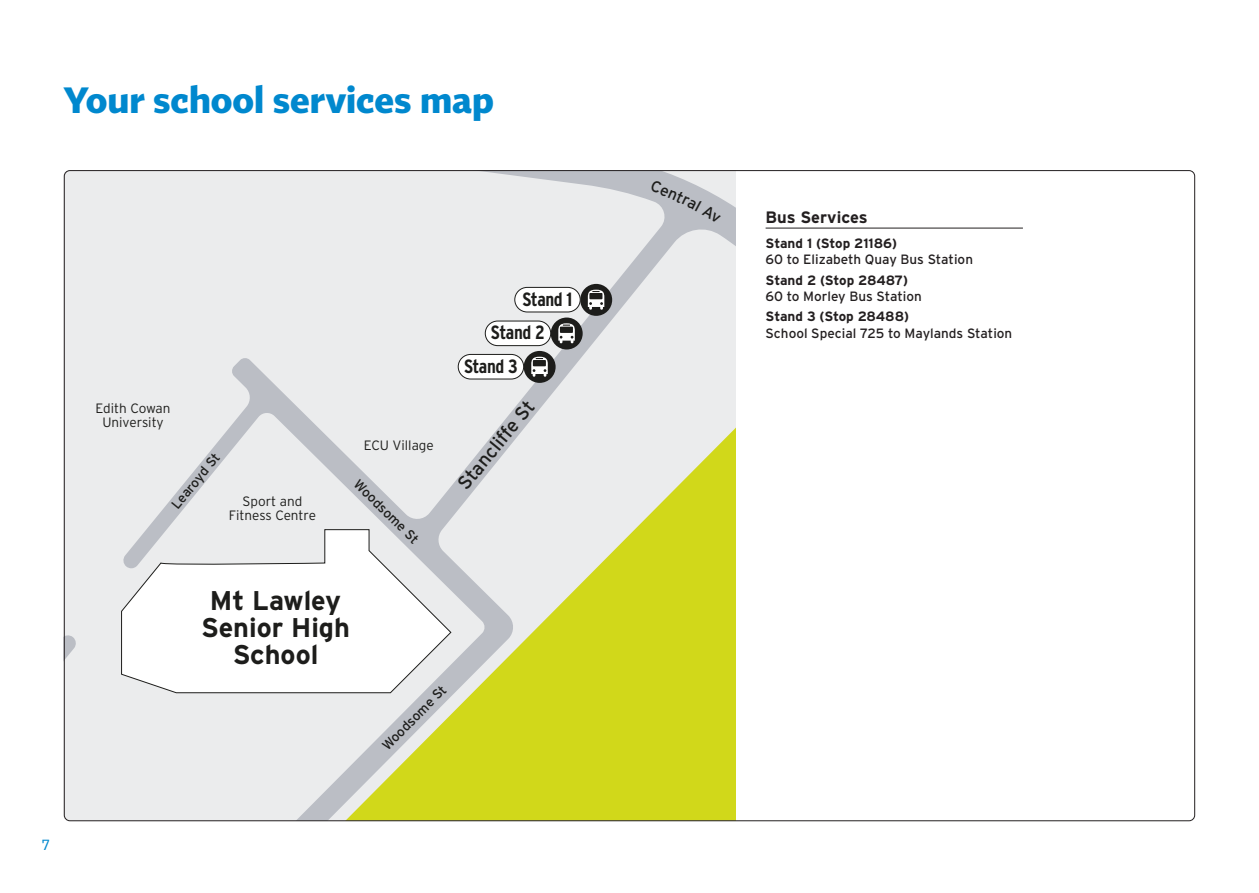
<style>
.page{position:relative;width:1259px;height:893px;background:#fff}
.page>*{position:absolute;margin:0;border:0;box-sizing:border-box;transform-origin:0 0}
.t1{font:700 36px "Tabac Sans";color:#0088ce}
.t2{font:700 27px/27px "Interstate";color:#1d1d1b;text-align:center}
.t3{font:700 24.75px "Interstate";color:#1d1d1b}
.t4{font:700 condensed 19.2px "Interstate";letter-spacing:-.025em;color:#1d1d1b}
.t5{font:19.2px "Interstate";color:#1d1d1b}
.t6{font:condensed 18px/21.6px "Interstate";letter-spacing:-.01em;color:#1d1d1b}
.t7{font:700 16.5px "Interstate";color:#231f20}
.t8{font:15px "Tabac Sans";color:#0088ce}
.t9{font:13.5px "Interstate";color:#231f20}
.t10{font:300 13.5px/13.5px "Interstate";color:#1d1d1b;text-align:center}
.t11{font:700 13.5px "Interstate";letter-spacing:-.01em;color:#231f20}
.t12{font:13.5px "Interstate";color:#1d1d1b}
.s1{font-weight:700;font-stretch:normal}
</style>
<div class="page">
<div style="left:63px;top:171px;width:59px;height:650px;background:#ebeced"></div>
<svg style="left:122px;top:172px;width:614px;height:647px;background:#e7e8e9"></svg>
<svg style="left:63px;top:634px;width:14px;height:180px;background:#d9dadb"></svg>
<svg style="left:121px;top:529px;width:190px;height:164px"></svg>
<svg style="left:311px;top:405px;width:425px;height:414px;background:#dce08f"></svg>
<div style="left:580px;top:284px;width:32px;height:32px;background:#1d1d1b;border-radius:50%"></div>
<svg style="left:588px;top:290px;width:16px;height:20px"></svg>
<div style="left:515px;top:287px;width:65px;height:25px;background:#fff;border-radius:12px"></div>
<div style="left:514px;top:287px;width:66px;height:25px;border:1px solid #1d1d1b;border-radius:12px"></div>
<div style="left:551px;top:318px;width:31px;height:31px;background:#1d1d1b;border-radius:50%"></div>
<svg style="left:558px;top:323px;width:17px;height:20px"></svg>
<div style="left:485px;top:321px;width:66px;height:25px;background:#fff;border-radius:12px"></div>
<div style="left:485px;top:321px;width:66px;height:25px;border:1px solid #1d1d1b;border-radius:12px"></div>
<div style="left:523px;top:351px;width:32px;height:32px;background:#1d1d1b;border-radius:50%"></div>
<svg style="left:531px;top:357px;width:17px;height:20px"></svg>
<div style="left:458px;top:354px;width:65px;height:25px;background:#fff;border-radius:12px"></div>
<div style="left:458px;top:354px;width:66px;height:25px;border:1px solid #1d1d1b;border-radius:12px"></div>
<hr style="left:765px;top:228px;width:258px;height:1px;background:#231f20">
<svg style="left:650px;top:180px;width:71px;height:43px;background:#c4c6cc"></svg>
<p class="t1" style="left:64px;top:78px;width:431px">Your school services map</p>
<p class="t8" style="left:42px;top:836px;width:9px">7</p>
<p class="t10" style="left:96px;top:402px;width:76px">Edith Cowan<br>University</p>
<p class="t12" style="left:168px;top:503px;width:69px;rotate:-51deg">Learoyd St</p>
<p class="t10" style="left:229px;top:495px;width:89px">Sport and<br>Fitness Centre</p>
<p class="t10" style="left:364px;top:438px;width:71px">ECU Village</p>
<p class="t12" style="left:362px;top:476px;width:87px;rotate:45deg">Woodsome St</p>
<p class="t4" style="left:522px;top:288px;width:52px">Stand 1</p>
<p class="t4" style="left:491px;top:322px;width:55px">Stand 2</p>
<p class="t4" style="left:464px;top:355px;width:55px">Stand 3</p>
<p class="t5" style="left:453px;top:481px;width:111px;rotate:-51deg">Stancliffe St</p>
<p class="t2" style="left:201px;top:587px;width:150px">Mt Lawley<br>Senior High<br>School</p>
<p class="t12" style="left:379px;top:742px;width:87px;rotate:-45deg">Woodsome St</p>
<p class="t7" style="left:765px;top:208px;width:103px">Bus Services</p>
<p class="t11" style="left:765px;top:236px;width:133px">Stand 1 (Stop 21186)</p>
<p class="t9" style="left:765px;top:252px;width:209px">60 to Elizabeth Quay Bus Station</p>
<p class="t11" style="left:765px;top:273px;width:144px">Stand 2 (Stop 28487)</p>
<p class="t9" style="left:765px;top:289px;width:158px">60 to Morley Bus Station</p>
<p class="t11" style="left:765px;top:309px;width:145px">Stand 3 (Stop 28488)</p>
<p class="t9" style="left:765px;top:325px;width:248px">School Special 725 to Maylands Station</p>
<p class="t3" style="left:763px;top:220px;width:155px">Bus Services</p>
<p class="t6" style="left:763px;top:258px;width:174px"><span class="s1">Stand 1 (Stop 21186)<br></span>60 to Elizabeth Quay Bus<br>Station</p>
</div>
